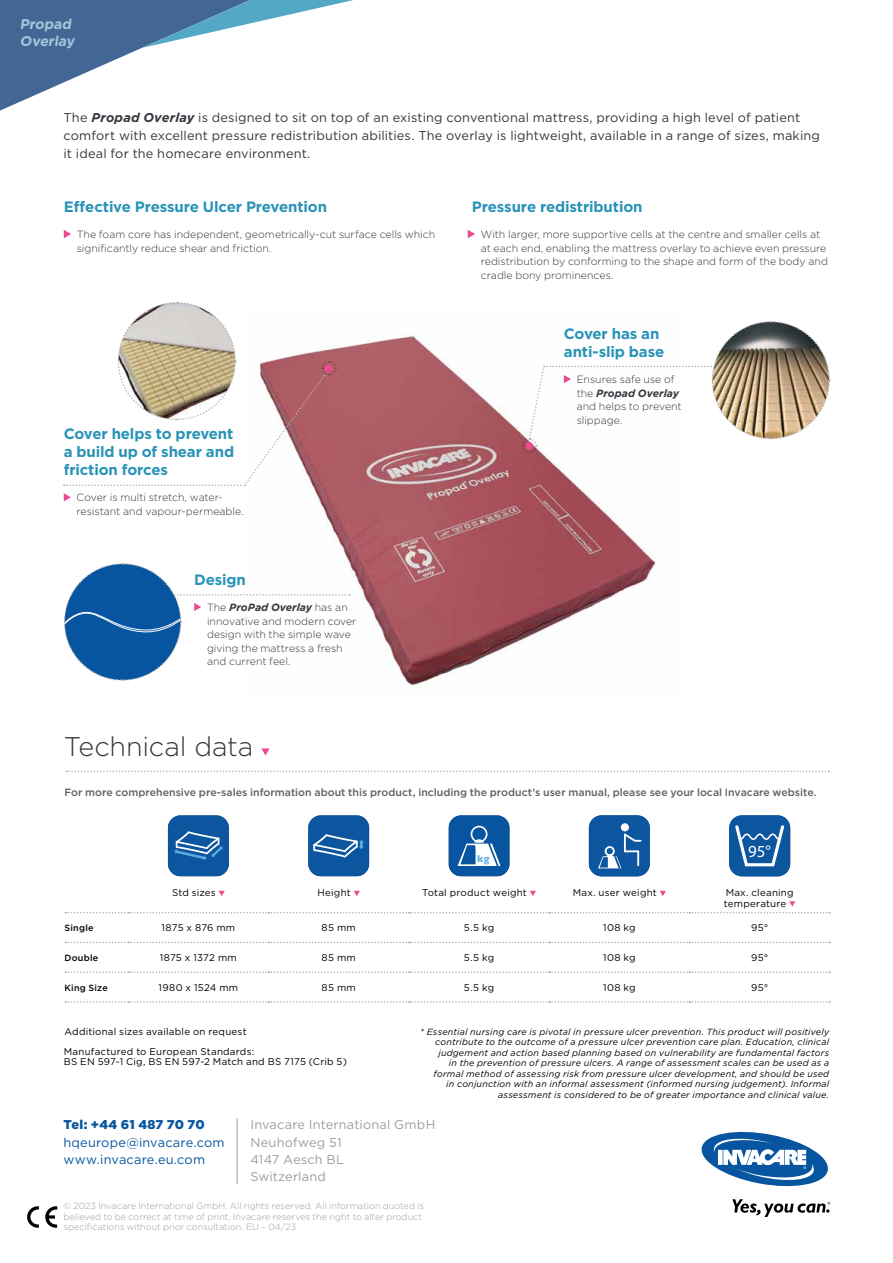
<style>
.page{position:relative;width:893px;height:1263px;background:#fff}
.page>*{position:absolute;margin:0;border:0;box-sizing:border-box;transform-origin:0 0}
.t1{font:300 27px "Gotham";letter-spacing:-.01em;color:#35353d}
.t2{font:16.95px "Myriad Pro";color:#fff}
.t3{font:700 15px/18px "Gotham";letter-spacing:-.01em;color:#2993b7;text-align:justify}
.t4{font:700 14.1px/16.8px "Gotham";color:#a0c7dd}
.t5{font:12.75px/18px "Gotham";letter-spacing:.01em;color:#35353d}
.t6{font:12.75px/17.2px "Gotham";letter-spacing:.015em;color:#9d9d9c}
.t7{font:12.75px/17.2px "Gotham";letter-spacing:.015em;color:#0755a0}
.t8{font:900 12.75px "Gotham";letter-spacing:.01em;color:#0755a0}
.t9{font:300 10.5px/13.5px "Gotham";color:#35353d}
.t10{font:500 10.5px "Gotham";letter-spacing:.005em;color:#605c63}
.t11{font:700 10.05px "Gill Sans";color:#5dace0}
.t12{font:9.75px/10.5px "Gotham";letter-spacing:.025em;color:#000}
.t13{font:italic 9px/10.5px "Gotham";letter-spacing:.025em;color:#000;text-align:right}
.t14{font:300 9px/10.8px "Gotham";letter-spacing:.005em;color:#9d9d9c}
.t15{font:500 9px "Gotham";letter-spacing:.025em;color:#000}
.s1{font-weight:700;font-style:italic}
</style>
<div class="page">
<svg style="left:45px;top:1206px;width:12px;height:22px"></svg>
<svg style="left:27px;top:1206px;width:12px;height:22px"></svg>
<img style="left:310px;top:335px;width:346px;height:357px">
<svg style="left:468px;top:230px;width:7px;height:8px"></svg>
<svg style="left:0;top:48px;width:142px;height:63px"></svg>
<svg style="left:0;top:0;width:353px;height:48px"></svg>
<svg style="left:64px;top:230px;width:7px;height:8px"></svg>
<svg style="left:66px;top:771px;width:763px;height:1px"></svg>
<svg style="left:261px;top:748px;width:9px;height:7px"></svg>
<svg style="left:65px;top:942px;width:765px;height:1px"></svg>
<svg style="left:65px;top:971px;width:765px;height:2px"></svg>
<svg style="left:65px;top:1001px;width:765px;height:2px"></svg>
<svg style="left:168px;top:816px;width:61px;height:60px;background:#2769ab"></svg>
<svg style="left:308px;top:816px;width:61px;height:60px;background:#2567a9"></svg>
<svg style="left:449px;top:815px;width:60px;height:61px"></svg>
<svg style="left:589px;top:815px;width:61px;height:61px;background:#2b6bac"></svg>
<svg style="left:729px;top:815px;width:61px;height:61px;background:#2f6ead"></svg>
<svg style="left:65px;top:891px;width:765px;height:22px"></svg>
<hr style="left:237px;top:1118px;width:1px;height:66px;background:#9d9d9c">
<svg style="left:64px;top:493px;width:7px;height:8px"></svg>
<svg style="left:64px;top:302px;width:273px;height:184px"></svg>
<svg style="left:521px;top:321px;width:310px;height:133px"></svg>
<svg style="left:64px;top:562px;width:286px;height:120px"></svg>
<svg style="left:701px;top:1131px;width:127px;height:56px"></svg>
<svg style="left:732px;top:1199px;width:98px;height:18px"></svg>
<h3 class="t4" style="left:20px;top:16px;width:59px">Propad<br>Overlay</h3>
<p class="t5" style="left:64px;top:109px;width:758px">The <span class="s1">Propad Overlay</span> is designed to sit on top of an existing conventional mattress, providing a high level of patient comfort with excellent pressure redistribution abilities. The overlay is lightweight, available in a range of sizes, making it ideal for the homecare environment.</p>
<h3 class="t3" style="left:64px;top:198px;width:265px">Effective Pressure Ulcer Prevention</h3>
<p class="t9" style="left:77px;top:227px;width:360px">The foam core has independent, geometrically-cut surface cells which significantly reduce shear and friction.</p>
<h3 class="t3" style="left:64px;top:425px;width:172px">Cover helps to prevent a build up of shear and friction forces</h3>
<p class="t9" style="left:77px;top:491px;width:169px">Cover is multi stretch, water&shy;resistant and vapour-permeable.</p>
<h3 class="t3" style="left:194px;top:570px;width:53px">Design</h3>
<p class="t9" style="left:207px;top:600px;width:151px">The <span class="s1">ProPad Overlay</span> has an innovative and modern cover design with the simple wave giving the mattress a fresh and current feel.</p>
<h3 class="t3" style="left:472px;top:198px;width:172px">Pressure redistribution</h3>
<p class="t9" style="left:481px;top:227px;width:349px">With larger, more supportive cells at the centre and smaller cells at at each end, enabling the mattress overlay to achieve even pressure redistribution by conforming to the shape and form of the body and cradle bony prominences.</p>
<h3 class="t3" style="left:564px;top:325px;width:102px">Cover has an anti-slip base</h3>
<p class="t9" style="left:577px;top:372px;width:107px">Ensures safe use of the <span class="s1">Propad Overlay </span>and helps to prevent slippage.</p>
<h1 class="t1" style="left:64px;top:729px;width:191px">Technical data</h1>
<p class="t10" style="left:64px;top:785px;width:754px">For more comprehensive pre-sales information about this product, including the product’s user manual, please see your local Invacare website.</p>
<p class="t11" style="left:477px;top:851px;width:14px">kg</p>
<h2 class="t2" style="left:748px;top:841px;width:24px">95°</h2>
<p class="t12" style="left:172px;top:887px;width:45px">Std sizes</p>
<p class="t12" style="left:317px;top:887px;width:35px">Height</p>
<p class="t12" style="left:422px;top:887px;width:106px">Total product weight</p>
<p class="t12" style="left:573px;top:887px;width:86px">Max. user weight</p>
<p class="t12" style="left:724px;top:887px;width:71px">Max. cleaning temperature</p>
<p class="t15" style="left:64px;top:922px;width:31px">Single</p>
<p class="t12" style="left:162px;top:922px;width:75px">1875 x 876 mm</p>
<p class="t12" style="left:322px;top:922px;width:36px">85 mm</p>
<p class="t12" style="left:464px;top:922px;width:32px">5.5 kg</p>
<p class="t12" style="left:603px;top:922px;width:34px">108 kg</p>
<p class="t12" style="left:751px;top:922px;width:19px">95°</p>
<p class="t15" style="left:64px;top:952px;width:35px">Double</p>
<p class="t12" style="left:160px;top:952px;width:78px">1875 x 1372 mm</p>
<p class="t12" style="left:322px;top:952px;width:36px">85 mm</p>
<p class="t12" style="left:464px;top:952px;width:32px">5.5 kg</p>
<p class="t12" style="left:603px;top:952px;width:34px">108 kg</p>
<p class="t12" style="left:751px;top:952px;width:19px">95°</p>
<p class="t15" style="left:64px;top:981px;width:45px">King Size</p>
<p class="t12" style="left:159px;top:982px;width:81px">1980 x 1524 mm</p>
<p class="t12" style="left:322px;top:982px;width:36px">85 mm</p>
<p class="t12" style="left:464px;top:982px;width:32px">5.5 kg</p>
<p class="t12" style="left:603px;top:982px;width:34px">108 kg</p>
<p class="t12" style="left:751px;top:982px;width:19px">95°</p>
<p class="t12" style="left:64px;top:1026px;width:184px">Additional sizes available on request</p>
<p class="t13" style="left:420px;top:1026px;width:411px">* Essential nursing care is pivotal in pressure ulcer prevention. This product will positively contribute to the outcome of a pressure ulcer prevention care plan. Education, clinical judgement and action based planning based on vulnerability are fundamental factors<br>in the prevention of pressure ulcers. A range of assessment scales can be used as a formal method of assessing risk from pressure ulcer development, and should be used<br>in conjunction with an informal assessment (informed nursing judgement). Informal assessment is considered to be of greater importance and clinical value.</p>
<p class="t12" style="left:64px;top:1046px;width:285px">Manufactured to European Standards:<br>BS EN 597-1 Cig, BS EN 597-2 Match and BS 7175 (Crib 5)</p>
<p class="t8" style="left:64px;top:1116px;width:143px">Tel: +44 61 487 70 70</p>
<p class="t7" style="left:64px;top:1133px;width:163px">hqeurope@invacare.com www.invacare.eu.com</p>
<p class="t6" style="left:250px;top:1116px;width:186px">Invacare International GmbH<br>Neuhofweg 51<br>4147 Aesch BL<br>Switzerland</p>
<p class="t14" style="left:64px;top:1200px;width:362px">© 2023 Invacare International GmbH. All rights reserved. All information quoted is believed to be correct at time of print. Invacare reserves the right to alter product specifications without prior consultation. EU – 04/23</p>
</div>
